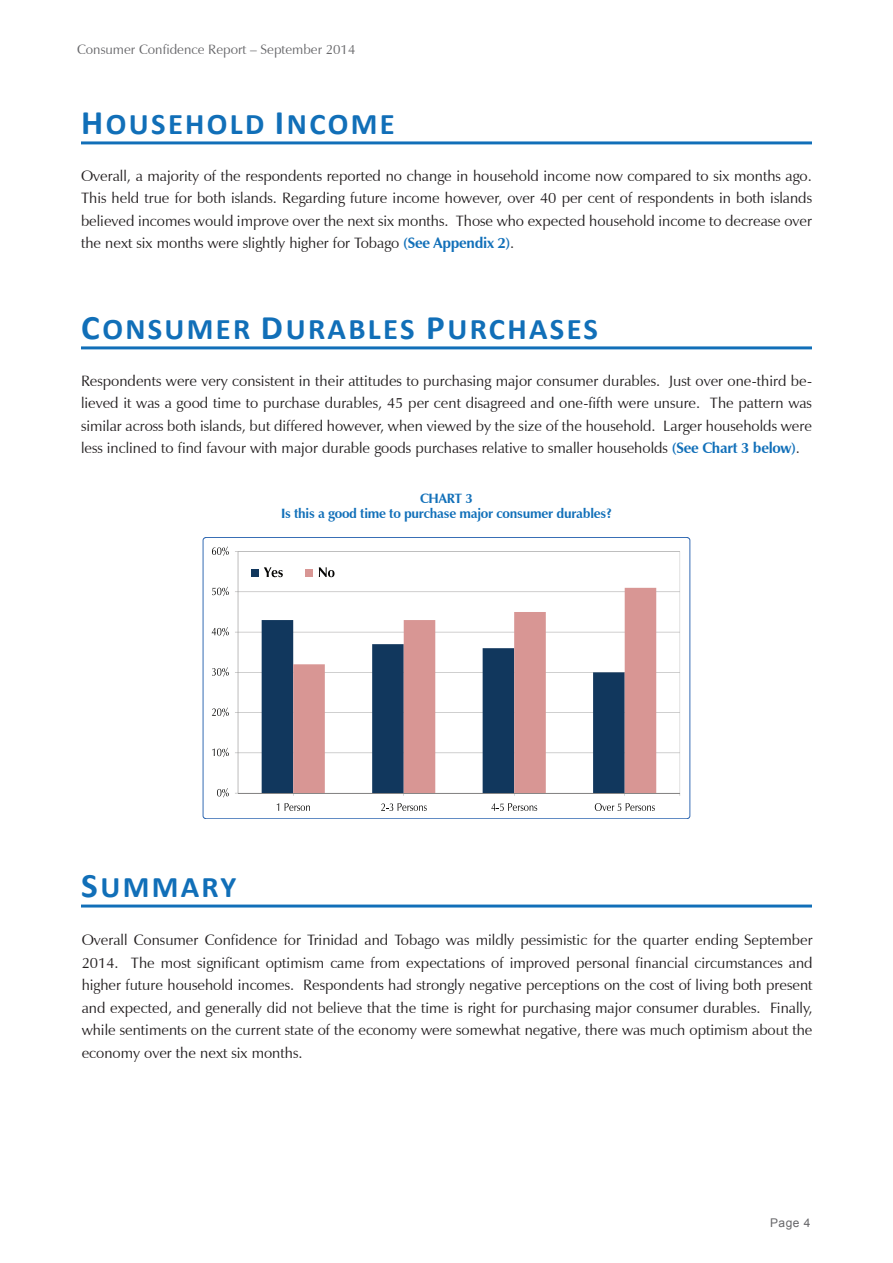
<style>
.page{position:relative;width:893px;height:1263px;background:#fff}
.page>*{position:absolute;margin:0;border:0;box-sizing:border-box;transform-origin:0 0}
.t1{font:700 30px "Calibri";letter-spacing:.075em;color:#116fb8}
.t2{font:15px/22.5px "Zapf Humanist 601 BT";color:#231f20;text-align:justify}
.t3{font:700 13.5px/15px "Zapf Humanist 601 BT";letter-spacing:-.02em;color:#1270b9;text-align:center}
.t4{font:13.5px "Zapf Humanist 601 BT";color:#67676a}
.t5{font:12px "Arial";color:#67676a}
.s1{font-size:34.5px}
.s2{font-weight:700;color:#1270b9}
</style>
<div class="page">
<hr style="left:81px;top:141px;width:731px;height:3px;background:#116fb8">
<hr style="left:81px;top:346px;width:731px;height:3px;background:#116fb8">
<svg style="left:203px;top:537px;width:487px;height:282px"></svg>
<svg style="left:238px;top:551px;width:442px;height:242px"></svg>
<div style="left:262px;top:620px;width:31px;height:173px;background:#11375d"></div>
<svg style="left:293px;top:588px;width:363px;height:205px"></svg>
<hr style="left:238px;top:552px;width:1px;height:241px;background:#878686">
<hr style="left:238px;top:793px;width:442px;height:1px;background:#878686">
<svg style="left:217px;top:788px;width:12px;height:9px"></svg>
<svg style="left:212px;top:748px;width:17px;height:9px"></svg>
<svg style="left:212px;top:707px;width:17px;height:10px"></svg>
<svg style="left:212px;top:667px;width:17px;height:9px"></svg>
<svg style="left:212px;top:627px;width:17px;height:9px"></svg>
<svg style="left:212px;top:587px;width:17px;height:9px"></svg>
<svg style="left:212px;top:546px;width:17px;height:10px"></svg>
<svg style="left:277px;top:803px;width:2px;height:8px"></svg>
<svg style="left:285px;top:803px;width:25px;height:8px"></svg>
<svg style="left:381px;top:803px;width:46px;height:8px"></svg>
<svg style="left:491px;top:803px;width:46px;height:8px"></svg>
<svg style="left:595px;top:803px;width:60px;height:8px"></svg>
<div style="left:251px;top:569px;width:7px;height:8px;background:#11375d"></div>
<svg style="left:264px;top:567px;width:19px;height:10px"></svg>
<div style="left:305px;top:569px;width:7px;height:8px;background:#d89694"></div>
<svg style="left:319px;top:567px;width:15px;height:10px"></svg>
<hr style="left:81px;top:904px;width:731px;height:3px;background:#116fb8">
<p class="t4" style="left:77px;top:41px;width:280px">Consumer Confidence Report – September 2014</p>
<h1 class="t1" style="left:81px;top:105px;width:315px"><span class="s1">H</span>OUSEHOLD <span class="s1">I</span>NCOME</h1>
<p class="t2" style="left:81px;top:164px;width:732px">Overall, a majority of the respondents reported no change in household income now compared to six months ago.<br>This held true for both islands. Regarding future income however, over 40 per cent of respondents in both islands believed incomes would improve over the next six months. Those who expected household income to decrease over the next six months were slightly higher for Tobago <span class="s2">(See Appendix 2)</span>.</p>
<h1 class="t1" style="left:81px;top:310px;width:518px"><span class="s1">C</span>ONSUMER <span class="s1">D</span>URABLES <span class="s1">P</span>URCHASES</h1>
<p class="t2" style="left:81px;top:370px;width:732px">Respondents were very consistent in their attitudes to purchasing major consumer durables. Just over one-third be&shy;lieved it was a good time to purchase durables, 45 per cent disagreed and one-fifth were unsure. The pattern was similar across both islands, but differed however, when viewed by the size of the household. Larger households were less inclined to find favour with major durable goods purchases relative to smaller households <span class="s2">(See Chart 3 below)</span>.</p>
<p class="t3" style="left:281px;top:491px;width:332px">CHART 3<br>Is this a good time to purchase major consumer durables?</p>
<h1 class="t1" style="left:81px;top:868px;width:157px"><span class="s1">S</span>UMMARY</h1>
<p class="t2" style="left:82px;top:929px;width:732px">Overall Consumer Confidence for Trinidad and Tobago was mildly pessimistic for the quarter ending September 2014. The most significant optimism came from expectations of improved personal financial circumstances and higher future household incomes. Respondents had strongly negative perceptions on the cost of living both present and expected, and generally did not believe that the time is right for purchasing major consumer durables. Finally, while sentiments on the current state of the economy were somewhat negative, there was much optimism about the economy over the next six months.</p>
<p class="t5" style="left:770px;top:1215px;width:42px">Page 4</p>
</div>
